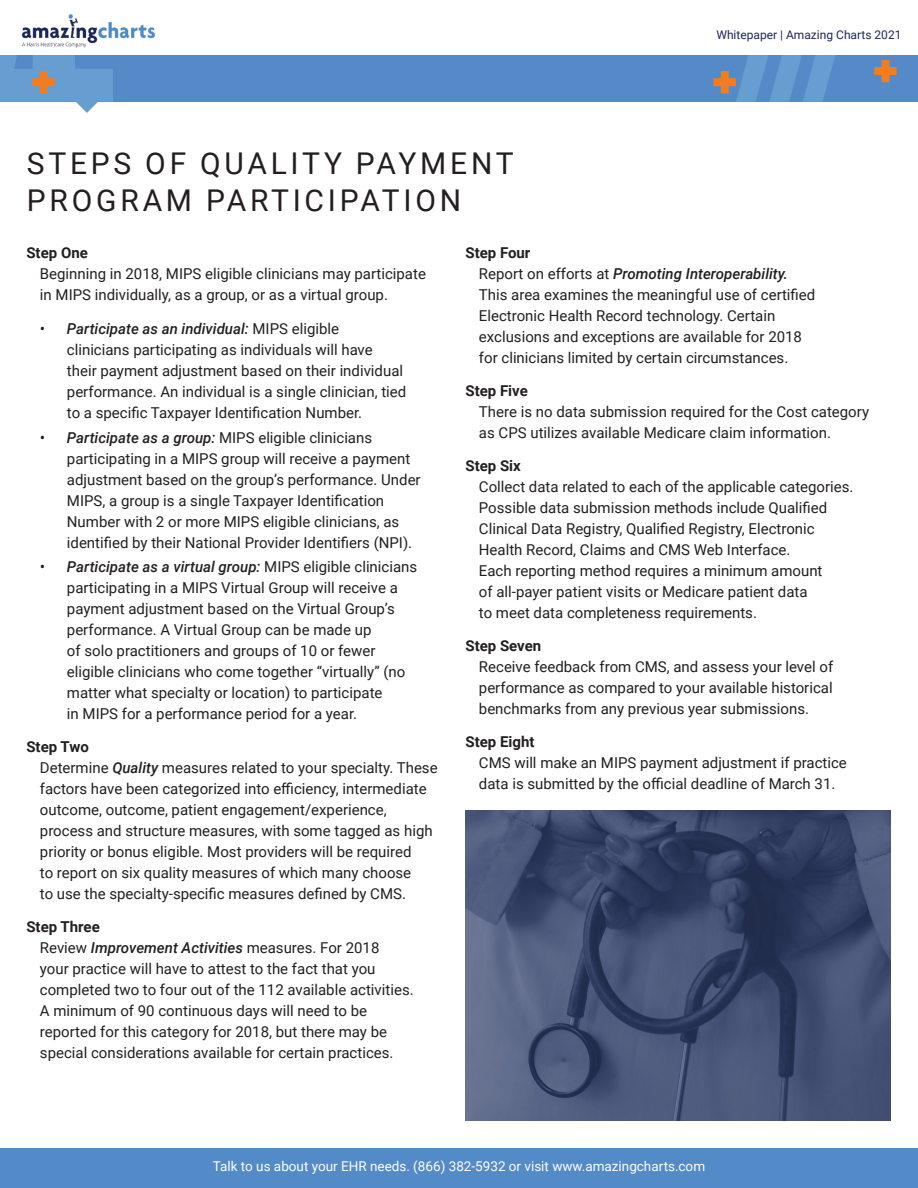
<style>
.page{position:relative;width:918px;height:1188px;background:#fff}
.page>*{position:absolute;margin:0;border:0;box-sizing:border-box;transform-origin:0 0}
.t1{font:30px/37.5px "Roboto";letter-spacing:.125em;color:#231f20}
.paragraph_test{font:15px/21px "Roboto";color:#231f20}
.sub_list_header{font:700 15px "Roboto";color:#231f20}
.t2{font:13.5px "Roboto";color:#fff}
.t3{font:12px "Roboto";color:#1d2958}
.s1{font-weight:500;font-style:italic}
</style>
<div class="page">
<div style="left:0;top:0;width:918px;height:102px;background:#548ac7"></div>
<svg style="left:0;top:54px;width:113px;height:59px"></svg>
<svg style="left:714px;top:54px;width:139px;height:48px"></svg>
<svg style="left:874px;top:60px;width:23px;height:22px"></svg>
<div style="left:0;top:0;width:918px;height:54px;background:#fff"></div>
<img style="left:22px;top:14px;width:133px;height:34px">
<div style="left:0;top:1148px;width:918px;height:40px;background:#538ac8"></div>
<img style="left:465px;top:810px;width:426px;height:310px">
<p class="t3" style="left:716px;top:26px;width:187px">Whitepaper | Amazing Charts 2021</p>
<p class="t1" style="left:27px;top:143px;width:488px">STEPS OF QUALITY PAYMENT<br>PROGRAM PARTICIPATION</p>
<p class="sub_list_header" style="left:26px;top:242px;width:63px">Step One</p>
<p class="paragraph_test" style="left:40px;top:262px;width:388px">Beginning in 2018, MIPS eligible clinicians may participate in MIPS individually, as a group, or as a virtual group.</p>
<p class="paragraph_test" style="left:67px;top:318px;width:341px;text-indent:-27px"><span class="s1">• Participate as an individual:</span> MIPS eligible<br>clinicians participating as individuals will have their payment adjustment based on their individual performance. An individual is a single clinician, tied to a specific Taxpayer Identification Number.</p>
<p class="paragraph_test" style="left:67px;top:426px;width:355px;text-indent:-27px"><span class="s1">• Participate as a group:</span> MIPS eligible clinicians participating in a MIPS group will receive a payment adjustment based on the group’s performance. Under MIPS, a group is a single Taxpayer Identification Number with 2 or more MIPS eligible clinicians, as identified by their National Provider Identifiers (NPI).</p>
<p class="paragraph_test" style="left:67px;top:556px;width:352px;text-indent:-27px"><span class="s1">• Participate as a virtual group:</span> MIPS eligible clinicians participating in a MIPS Virtual Group will receive a payment adjustment based on the Virtual Group’s performance. A Virtual Group can be made up<br>of solo practitioners and groups of 10 or fewer eligible clinicians who come together “virtually” (no matter what specialty or location) to participate<br>in MIPS for a performance period for a year.</p>
<p class="sub_list_header" style="left:26px;top:736px;width:64px">Step Two</p>
<p class="paragraph_test" style="left:40px;top:757px;width:399px">Determine <span class="s1">Quality</span> measures related to your specialty. These factors have been categorized into efficiency, intermediate outcome, outcome, patient engagement/experience, process and structure measures, with some tagged as high priority or bonus eligible. Most providers will be required<br>to report on six quality measures of which many choose<br>to use the specialty-specific measures defined by CMS.</p>
<p class="sub_list_header" style="left:26px;top:916px;width:75px">Step Three</p>
<p class="paragraph_test" style="left:40px;top:937px;width:375px">Review <span class="s1">Improvement Activities</span> measures. For 2018<br>your practice will have to attest to the fact that you completed two to four out of the 112 available activities.<br>A minimum of 90 continuous days will need to be reported for this category for 2018, but there may be special considerations available for certain practices.</p>
<p class="sub_list_header" style="left:465px;top:242px;width:66px">Step Four</p>
<p class="paragraph_test" style="left:479px;top:262px;width:338px">Report on efforts at <span class="s1">Promoting Interoperability.<br></span>This area examines the meaningful use of certified Electronic Health Record technology. Certain exclusions and exceptions are available for 2018 for clinicians limited by certain circumstances.</p>
<p class="sub_list_header" style="left:465px;top:380px;width:64px">Step Five</p>
<p class="paragraph_test" style="left:479px;top:400px;width:392px">There is no data submission required for the Cost category as CPS utilizes available Medicare claim information.</p>
<p class="sub_list_header" style="left:465px;top:455px;width:57px">Step Six</p>
<p class="paragraph_test" style="left:479px;top:475px;width:376px">Collect data related to each of the applicable categories.<br>Possible data submission methods include Qualified Clinical Data Registry, Qualified Registry, Electronic Health Record, Claims and CMS Web Interface.<br>Each reporting method requires a minimum amount<br>of all-payer patient visits or Medicare patient data<br>to meet data completeness requirements.</p>
<p class="sub_list_header" style="left:465px;top:635px;width:77px">Step Seven</p>
<p class="paragraph_test" style="left:479px;top:655px;width:356px;text-align:justify">Receive feedback from CMS, and assess your level of performance as compared to your available historical benchmarks from any previous year submissions.</p>
<p class="sub_list_header" style="left:465px;top:731px;width:71px">Step Eight</p>
<p class="paragraph_test" style="left:479px;top:751px;width:369px">CMS will make an MIPS payment adjustment if practice data is submitted by the official deadline of March 31.</p>
<p class="t2" style="left:213px;top:1156px;width:494px">Talk to us about your EHR needs. (866) 382-5932 or visit www.amazingcharts.com</p>
</div>
